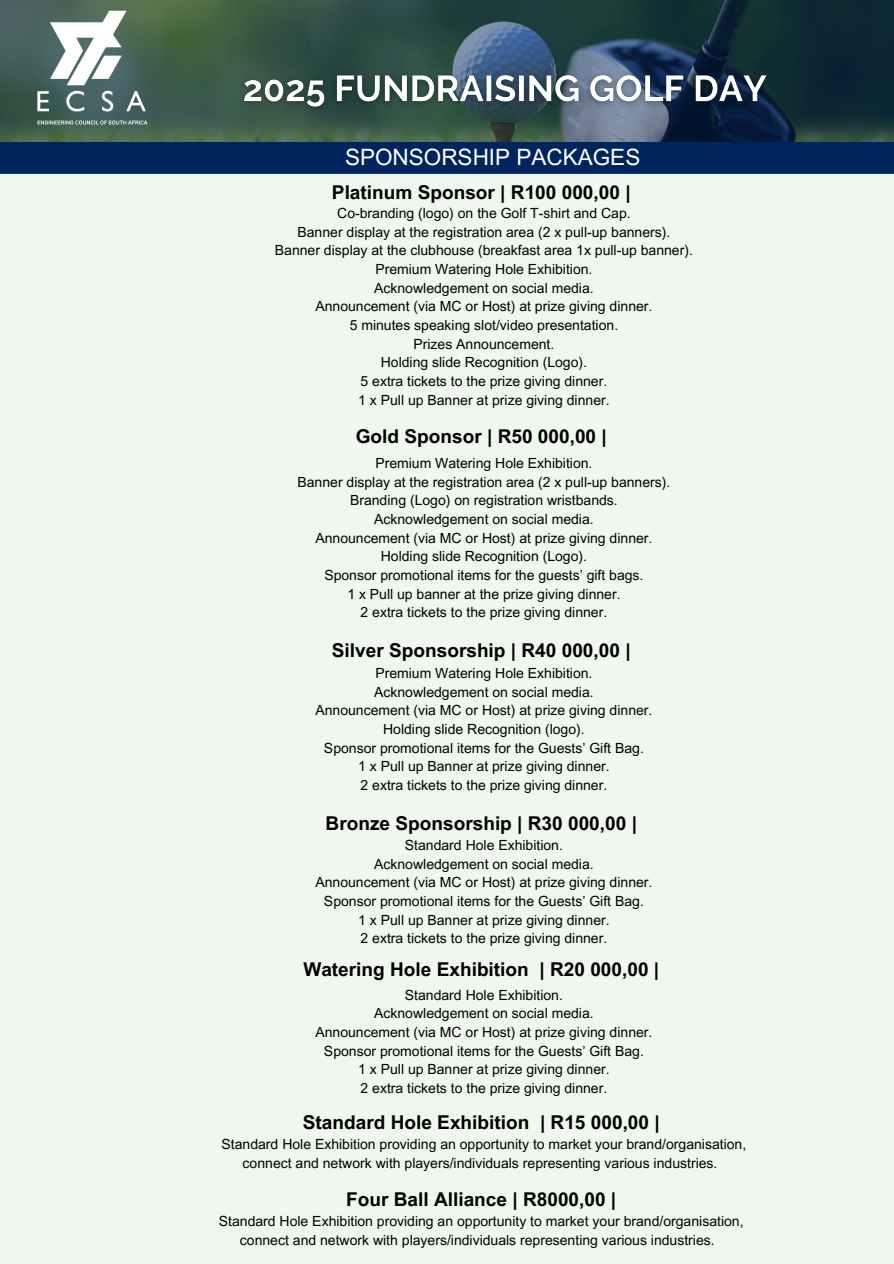
<style>
.page{position:relative;width:894px;height:1264px;background:#fff}
.page>*{position:absolute;margin:0;border:0;box-sizing:border-box;transform-origin:0 0}
.t1{font:22.5px "Arial MT Pro";color:#fff}
.t2{font:700 19.05px "Arial MT Pro";color:#000}
.t3{font:13.95px/18.6px "Arial MT Pro";color:#000;text-align:center}
</style>
<div class="page">
<div style="left:0;top:0;width:893px;height:1263px;background:#f0f7ee"></div>
<div style="left:0;top:0;width:893px;height:174px;background:#00245d"></div>
<svg style="left:0;top:0;width:893px;height:142px;background:#2a4646"></svg>
<img style="left:0;top:4px;width:179px;height:127px">
<img style="left:234px;top:66px;width:543px;height:54px">
<p class="t1" style="left:345px;top:148px;width:297px">SPONSORSHIP PACKAGES</p>
<p class="t2" style="left:332px;top:185px;width:300px">Platinum Sponsor | R100 000,00 |</p>
<h2 class="t3" style="left:337px;top:205px;width:295px">Co-branding (logo) on the Golf T-shirt and Cap.</h2>
<h3 class="t3" style="left:297px;top:224px;width:374px">Banner display at the registration area (2 x pull-up banners).</h3>
<p class="t3" style="left:275px;top:243px;width:419px">Banner display at the clubhouse (breakfast area 1x pull-up banner).</p>
<p class="t3" style="left:375px;top:261px;width:218px">Premium Watering Hole Exhibition.</p>
<p class="t3" style="left:374px;top:280px;width:221px">Acknowledgement on social media.</p>
<p class="t3" style="left:315px;top:299px;width:338px">Announcement (via MC or Host) at prize giving dinner.</p>
<p class="t3" style="left:349px;top:317px;width:270px">5 minutes speaking slot/video presentation.</p>
<p class="t3" style="left:413px;top:336px;width:142px">Prizes Announcement.</p>
<p class="t3" style="left:380px;top:355px;width:208px">Holding slide Recognition (Logo).</p>
<p class="t3" style="left:360px;top:373px;width:248px">5 extra tickets to the prize giving dinner.</p>
<p class="t3" style="left:358px;top:392px;width:253px">1 x Pull up Banner at prize giving dinner.</p>
<p class="t2" style="left:355px;top:429px;width:252px">Gold Sponsor | R50 000,00 |</p>
<p class="t3" style="left:375px;top:455px;width:218px">Premium Watering Hole Exhibition.</p>
<h3 class="t3" style="left:297px;top:474px;width:374px">Banner display at the registration area (2 x pull-up banners).</h3>
<p class="t3" style="left:350px;top:493px;width:269px">Branding (Logo) on registration wristbands.</p>
<p class="t3" style="left:374px;top:511px;width:221px">Acknowledgement on social media.</p>
<p class="t3" style="left:315px;top:530px;width:338px">Announcement (via MC or Host) at prize giving dinner.</p>
<p class="t3" style="left:380px;top:549px;width:208px">Holding slide Recognition (Logo).</p>
<p class="t3" style="left:324px;top:567px;width:320px">Sponsor promotional items for the guests’ gift bags.</p>
<p class="t3" style="left:347px;top:586px;width:275px">1 x Pull up banner at the prize giving dinner.</p>
<p class="t3" style="left:360px;top:605px;width:248px">2 extra tickets to the prize giving dinner.</p>
<p class="t2" style="left:332px;top:643px;width:300px">Silver Sponsorship | R40 000,00 |</p>
<p class="t3" style="left:375px;top:665px;width:218px">Premium Watering Hole Exhibition.</p>
<h3 class="t3" style="left:374px;top:684px;width:221px">Acknowledgement on social media.</h3>
<p class="t3" style="left:315px;top:702px;width:338px">Announcement (via MC or Host) at prize giving dinner.</p>
<p class="t3" style="left:383px;top:721px;width:203px">Holding slide Recognition (logo).</p>
<p class="t3" style="left:324px;top:740px;width:321px">Sponsor promotional items for the Guests’ Gift Bag.</p>
<p class="t3" style="left:358px;top:758px;width:253px">1 x Pull up Banner at prize giving dinner.</p>
<p class="t3" style="left:360px;top:777px;width:248px">2 extra tickets to the prize giving dinner.</p>
<p class="t2" style="left:325px;top:816px;width:313px">Bronze Sponsorship | R30 000,00 |</p>
<p class="t3" style="left:405px;top:837px;width:159px">Standard Hole Exhibition.</p>
<h3 class="t3" style="left:374px;top:856px;width:221px">Acknowledgement on social media.</h3>
<p class="t3" style="left:315px;top:875px;width:338px">Announcement (via MC or Host) at prize giving dinner.</p>
<p class="t3" style="left:324px;top:893px;width:321px">Sponsor promotional items for the Guests’ Gift Bag.</p>
<p class="t3" style="left:358px;top:912px;width:253px">1 x Pull up Banner at prize giving dinner.</p>
<p class="t3" style="left:360px;top:931px;width:248px">2 extra tickets to the prize giving dinner.</p>
<p class="t2" style="left:303px;top:961px;width:357px">Watering Hole Exhibition | R20 000,00 |</p>
<p class="t3" style="left:405px;top:987px;width:159px">Standard Hole Exhibition.</p>
<h3 class="t3" style="left:374px;top:1005px;width:221px">Acknowledgement on social media.</h3>
<p class="t3" style="left:315px;top:1024px;width:338px">Announcement (via MC or Host) at prize giving dinner.</p>
<p class="t3" style="left:324px;top:1043px;width:321px">Sponsor promotional items for the Guests’ Gift Bag.</p>
<p class="t3" style="left:358px;top:1061px;width:253px">1 x Pull up Banner at prize giving dinner.</p>
<p class="t3" style="left:360px;top:1080px;width:248px">2 extra tickets to the prize giving dinner.</p>
<p class="t2" style="left:303px;top:1115px;width:358px">Standard Hole Exhibition | R15 000,00 |</p>
<p class="t3" style="left:221px;top:1136px;width:526px">Standard Hole Exhibition providing an opportunity to market your brand/organisation, connect and network with players/individuals representing various industries.</p>
<h3 class="t2" style="left:346px;top:1192px;width:271px">Four Ball Alliance | R8000,00 |</h3>
<p class="t3" style="left:219px;top:1213px;width:526px">Standard Hole Exhibition providing an opportunity to market your brand/organisation, connect and network with players/individuals representing various industries.</p>
</div>
